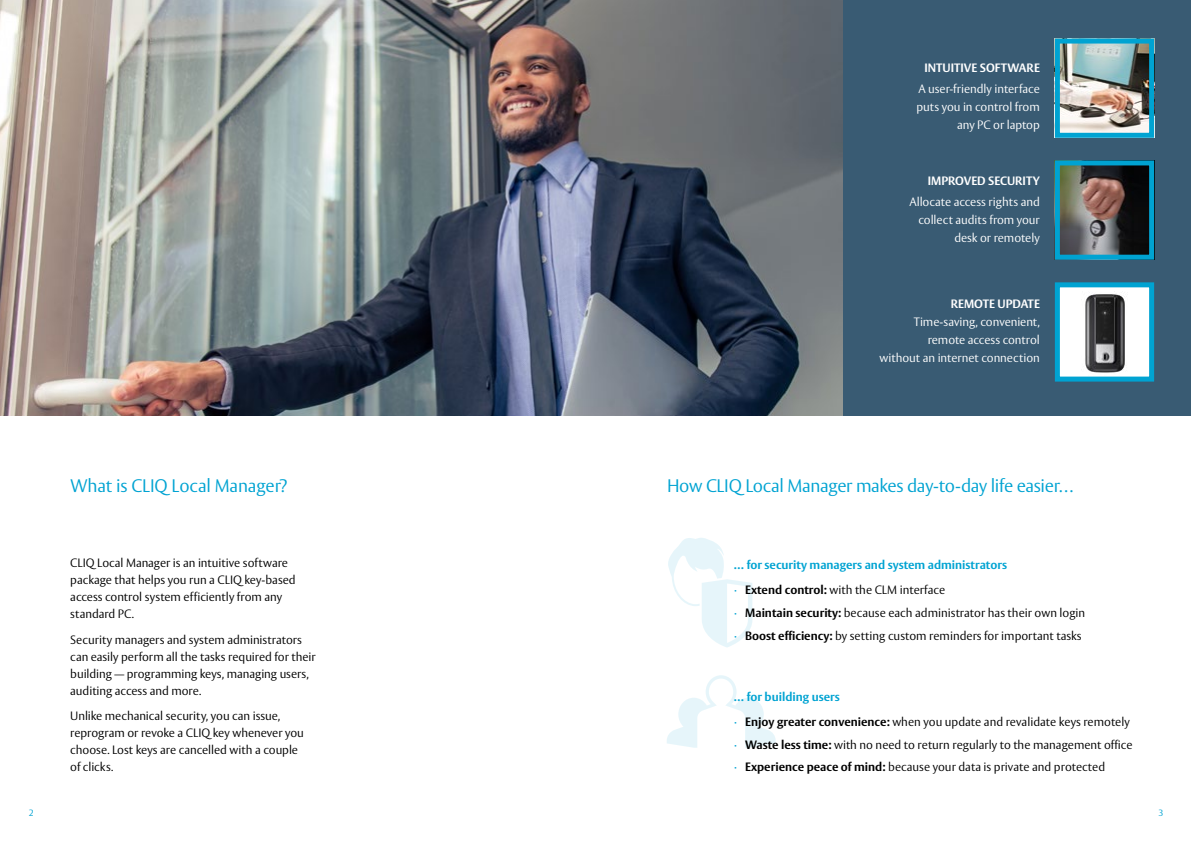
<style>
.page{position:relative;width:1191px;height:842px;background:#fff}
.page>*{position:absolute;margin:0;border:0;box-sizing:border-box;transform-origin:0 0}
.t1{font:300 18px "ASSA Vesta";letter-spacing:-.015em;color:#00a3d2}
.t2{font:300 12px/17px "ASSA Vesta";color:#000}
.t3{font:300 12px/18px "ASSA Vesta";letter-spacing:-.005em;color:#fff;text-align:right}
.t4{font:700 12px/25.5px "ASSA Vesta";color:#00a3d2}
.t5{font:700 12px "ASSA Vesta";color:#fff}
.t6{font:300 9px "ASSA Vesta";color:#00a3d2}
.s1{font-weight:300}
.s2{color:#000}
.s3{font-weight:300;color:#000}
.s4{color:#00a3d2}
.s5{font-weight:700}
.s6{font-weight:700;color:#00a3d2}
</style>
<div class="page">
<img style="left:0;top:0;width:844px;height:415px">
<div style="left:844px;top:0;width:347px;height:415px;background:#395b73"></div>
<img style="left:1060px;top:166px;width:88px;height:88px">
<div style="left:1054px;top:160px;width:100px;height:100px;border:5px solid #00a3d2"></div>
<img style="left:1060px;top:45px;width:88px;height:87px">
<div style="left:1054px;top:39px;width:100px;height:99px;border:5px solid #00a3d2"></div>
<div style="left:1057px;top:285px;width:94px;height:94px;background:#fff"></div>
<img style="left:1085px;top:294px;width:40px;height:79px">
<div style="left:1054px;top:282px;width:100px;height:100px;border:5px solid #00a3d2"></div>
<p class="t5" style="left:924px;top:60px;width:117px">INTUITIVE SOFTWARE</p>
<p class="t3" style="left:916px;top:80px;width:125px">A user-friendly interface puts you in control from any PC or laptop</p>
<p class="t5" style="left:928px;top:173px;width:113px">IMPROVED SECURITY</p>
<p class="t3" style="left:909px;top:193px;width:132px">Allocate access rights and collect audits from your desk or remotely</p>
<h1 class="t1" style="left:70px;top:475px;width:219px">What is CLIQ Local Manager?</h1>
<p class="t2" style="left:70px;top:555px;width:227px">CLIQ Local Manager is an intuitive software package that helps you run a CLIQ key-based access control system efficiently from any standard PC.</p>
<p class="t2" style="left:70px;top:632px;width:247px">Security managers and system administrators can easily perform all the tasks required for their building — programming keys, managing users, auditing access and more.</p>
<p class="t2" style="left:70px;top:708px;width:235px">Unlike mechanical security, you can issue, reprogram or revoke a CLIQ key whenever you choose. Lost keys are cancelled with a couple of clicks.</p>
<p class="t5" style="left:950px;top:297px;width:91px">REMOTE UPDATE</p>
<p class="t3" style="left:879px;top:313px;width:162px">Time-saving, convenient, remote access control<br>without an internet connection</p>
<h1 class="t1" style="left:667px;top:475px;width:408px">How CLIQ Local Manager makes day-to-day life easier…</h1>
<p class="t4" style="left:734px;top:552px;width:275px">… for security managers and system administrators <span class="s1">∙</span> <span class="s2">Extend control:</span> <span class="s3">with the CLM interface</span></p>
<p class="t2" style="left:734px;top:602px;width:353px;line-height:22.7px"><span class="s4">∙</span> <span class="s5">Maintain security:</span> because each administrator has their own login <span class="s4">∙</span> <span class="s5">Boost efficiency:</span> by setting custom reminders for important tasks</p>
<p class="t2" style="left:734px;top:684px;width:397px;line-height:25.5px"><span class="s6">… for building users<br></span><span class="s4">∙</span> <span class="s5">Enjoy greater convenience:</span> when you update and revalidate keys remotely</p>
<p class="t2" style="left:734px;top:734px;width:400px;line-height:22.7px"><span class="s4">∙</span> <span class="s5">Waste less time:</span> with no need to return regularly to the management office <span class="s4">∙</span> <span class="s5">Experience peace of mind:</span> because your data is private and protected</p>
<p class="t6" style="left:29px;top:807px;width:7px">2</p>
<p class="t6" style="left:1158px;top:807px;width:7px">3</p>
</div>
